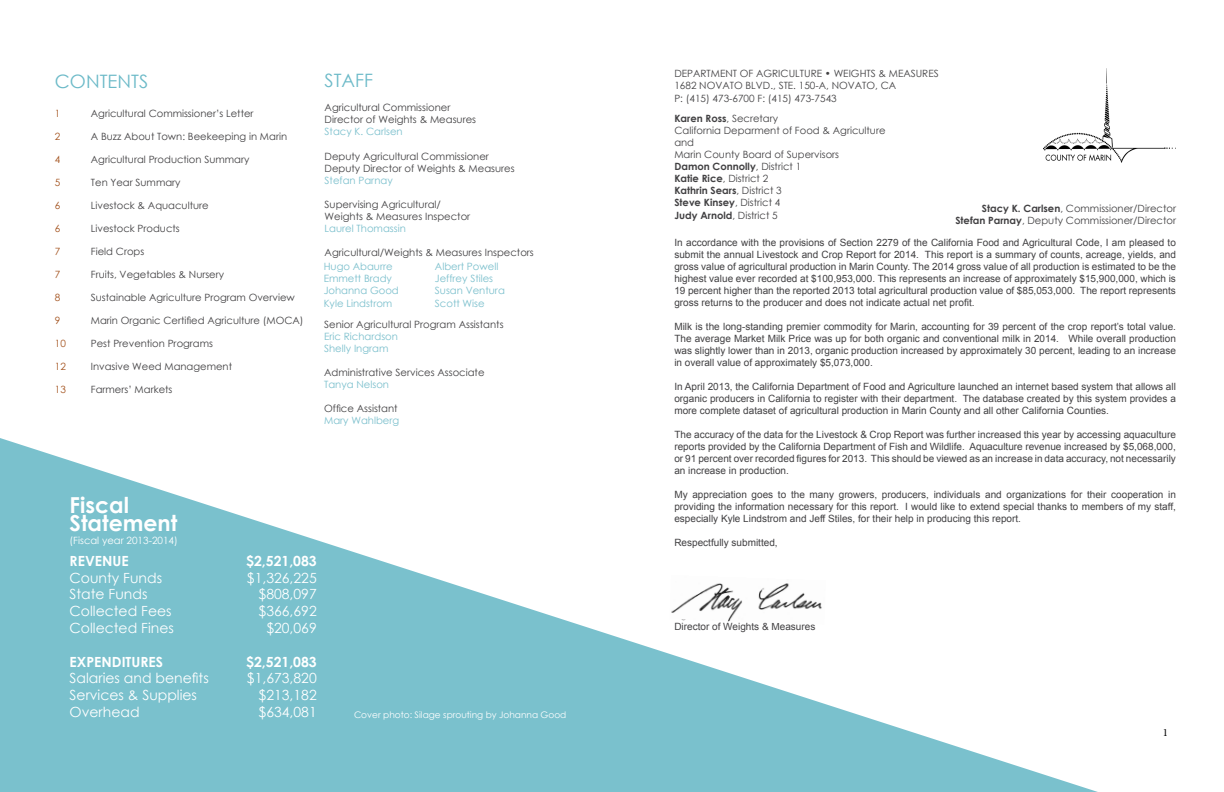
<style>
.page{position:relative;width:1224px;height:792px;background:#fff}
.page>*{position:absolute;margin:0;border:0;box-sizing:border-box;transform-origin:0 0}
.t1{font:700 22px/18px "Century Gothic";color:#fff}
.t2{font:18.5px "Century Gothic";color:#6cbac8}
.t3{font:18.4px "Century Gothic";color:#6cbac8}
.t4{font:14px/16.8px "Century Gothic";color:#fff}
.t5{font:700 14px "Century Gothic";color:#fff}
.t6{font:11px "Minion Pro";color:#000}
.t7{font:10.1px/12.1px "Century Gothic";color:#414042}
.t8{font:10.1px/12.1px "Century Gothic";color:#7abfcc}
.t9{font:10px/12px "Arial";color:#414042;text-align:justify}
.t10{font:10px/12px "Century Gothic";color:#414042}
.t11{font:10px "Century Gothic";color:#a2501b}
.t12{font:10px "Century Gothic";color:#fff}
.t13{font:700 10px "Century Gothic";color:#414042}
.t14{font:9px "Century Gothic";color:#fff}
.s1{color:#414042}
.s2{font-weight:700}
.s3{font-weight:400}
</style>
<div class="page">
<svg style="left:0;top:438px;width:1098px;height:354px;fill:#7ac1cd"></svg>
<img style="left:1044px;top:68px;width:132px;height:95px">
<img style="left:670px;top:575px;width:156px;height:50px">
<h2 class="t2" style="left:55px;top:68px;width:95px">CONTENTS</h2>
<p class="t11" style="left:55px;top:106px;width:26px">1 <span class="s1">A</span></p>
<p class="t10" style="left:98px;top:107px;width:157px">gricultural Commissioner’s Letter</p>
<p class="t11" style="left:55px;top:129px;width:26px">2 <span class="s1">A</span></p>
<p class="t10" style="left:101px;top:130px;width:188px">Buzz About Town: Beekeeping in Marin</p>
<p class="t11" style="left:55px;top:152px;width:26px">4 <span class="s1">A</span></p>
<p class="t10" style="left:98px;top:153px;width:153px">gricultural Production Summary</p>
<p class="t11" style="left:55px;top:175px;width:24px">5 <span class="s1">T</span></p>
<p class="t10" style="left:95px;top:176px;width:87px">en Year Summary</p>
<p class="t11" style="left:55px;top:198px;width:7px">6</p>
<p class="t10" style="left:91px;top:199px;width:119px">Livestock &amp; Aquaculture</p>
<p class="t11" style="left:55px;top:221px;width:7px">6</p>
<p class="t10" style="left:91px;top:222px;width:90px">Livestock Products</p>
<p class="t11" style="left:55px;top:244px;width:7px">7</p>
<p class="t10" style="left:91px;top:245px;width:55px">Field Crops</p>
<p class="t11" style="left:55px;top:267px;width:7px">7</p>
<p class="t10" style="left:91px;top:268px;width:135px">Fruits, Vegetables &amp; Nursery</p>
<p class="t11" style="left:55px;top:290px;width:7px">8</p>
<p class="t10" style="left:91px;top:291px;width:205px">Sustainable Agriculture Program Overview</p>
<p class="t11" style="left:55px;top:313px;width:27px">9 <span class="s1">M</span></p>
<p class="t10" style="left:100px;top:314px;width:176px">arin Organic Certified Agriculture (MOCA</p>
<p class="t10" style="left:300px;top:314px;width:5px">)</p>
<p class="t11" style="left:55px;top:336px;width:28px">10 <span class="s1">P</span></p>
<p class="t10" style="left:97px;top:337px;width:118px">est Prevention Programs</p>
<p class="t11" style="left:55px;top:359px;width:26px">12 <span class="s1">I</span></p>
<p class="t10" style="left:93px;top:360px;width:140px">nvasive Weed Management</p>
<p class="t11" style="left:55px;top:382px;width:13px">13</p>
<p class="t10" style="left:91px;top:383px;width:83px">Farmers’ Markets</p>
<h3 class="t3" style="left:325px;top:68px;width:50px">STAFF</h3>
<p class="t7" style="left:325px;top:102px;width:153px">Agricultural Commissioner<br>Director of Weights &amp; Measures</p>
<p class="t8" style="left:325px;top:126px;width:80px">Stacy K. Carlsen</p>
<p class="t7" style="left:325px;top:150px;width:192px">Deputy Agricultural Commissioner<br>Deputy Director of Weights &amp; Measures</p>
<p class="t8" style="left:325px;top:174px;width:70px">Stefan Parnay</p>
<p class="t7" style="left:325px;top:198px;width:147px">Supervising Agricultural/<br>Weights &amp; Measures Inspector</p>
<p class="t8" style="left:325px;top:222px;width:83px">Laurel Thomassin</p>
<p class="t7" style="left:325px;top:246px;width:211px">Agricultural/Weights &amp; Measures Inspectors</p>
<p class="t8" style="left:324px;top:260px;width:77px">H ugo Abaurre<br>Emmett Brady<br>Johanna Good<br>Kyle Lindstrom</p>
<p class="t8" style="left:435px;top:260px;width:71px">Albert Powell<br>Jeffrey Stiles<br>Susan Ventura<br>Scott Wise</p>
<p class="t7" style="left:324px;top:318px;width:181px">Senior Agricultural Program Assistants</p>
<p class="t8" style="left:324px;top:330px;width:75px">Eric Richardson<br>Shelly Ingram</p>
<p class="t7" style="left:324px;top:366px;width:162px">Administrative Services Associate</p>
<p class="t8" style="left:324px;top:378px;width:66px">Tanya Nelson</p>
<p class="t7" style="left:324px;top:403px;width:75px">Office Assistant</p>
<p class="t8" style="left:324px;top:415px;width:77px">Mary Wahlberg</p>
<h1 class="t1" style="left:70px;top:495px;width:109px">Fiscal<br>Statement</h1>
<p class="t12" style="left:70px;top:534px;width:110px">(Fiscal year 2013-2014)</p>
<h3 class="t5" style="left:70px;top:550px;width:61px">REVENUE</h3>
<h3 class="t4" style="left:70px;top:569px;width:106px">County Funds<br>State Funds<br>Collected Fees<br>Collected Fines</h3>
<h3 class="t5" style="left:70px;top:651px;width:95px">EXPENDITURES</h3>
<h3 class="t4" style="left:70px;top:670px;width:141px">Salaries and benefits<br>Services &amp; Supplies<br>Overhead</h3>
<h3 class="t5" style="left:246px;top:550px;width:72px">$2,521,083</h3>
<h3 class="t4" style="left:247px;top:569px;width:71px;text-align:right">$1,326,225 $808,097 $366,692 $20,069</h3>
<h3 class="t5" style="left:246px;top:651px;width:72px">$2,521,083</h3>
<h3 class="t4" style="left:259px;top:670px;width:60px;text-align:justify;text-indent:-12px">$1,673,820 $213,182 $634,081</h3>
<p class="t14" style="left:354px;top:708px;width:214px">Cover photo: Silage sprouting by Johanna Good</p>
<p class="t10" style="left:674px;top:67px;width:265px">Department of Agriculture • Weights &amp; Measures<br>1682 Novato blvd., ste. 150-a, novato , ca</p>
<p class="t10" style="left:674px;top:88px;width:164px;line-height:19.8px">p: (415) 473-6700 F: (415) 473-7543<br><span class="s2">Karen Ross</span>, Secretary</p>
<p class="t10" style="left:674px;top:124px;width:213px">California Deparment of Food &amp; Agriculture and<br>Marin County Board of Supervisors<br><span class="s2">Damon Connolly</span>, District 1<br><span class="s2">Katie Rice</span>, District 2<br><span class="s2">Kathrin Sears</span>, District 3<br><span class="s2">Steve Kinsey</span>, District 4</p>
<p class="t13" style="left:674px;top:207px;width:105px">Judy Arnold<span class="s3">, District 5</span></p>
<p class="t10" style="left:955px;top:202px;width:222px;text-align:right"><span class="s2">Stacy K. Carlsen</span>, Commissioner/Director<br><span class="s2">Stefan Parnay</span>, Deputy Commissioner/Director</p>
<p class="t9" style="left:674px;top:237px;width:503px">In accordance with the provisions of Section 2279 of the California Food and Agricultural Code, I am pleased to submit the annual Livestock and Crop Report for 2014. This report is a summary of counts, acreage, yields, and gross value of agricultural production in Marin County. The 2014 gross value of all production is estimated to be the highest value ever recorded at $100,953,000. This represents an increase of approximately $15,900,000, which is 19 percent higher than the reported 2013 total agricultural production value of $85,053,000. The report represents gross returns to the producer and does not indicate actual net profit.</p>
<p class="t9" style="left:674px;top:321px;width:503px">Milk is the long-standing premier commodity for Marin, accounting for 39 percent of the crop report’s total value.<br>The average Market Milk Price was up for both organic and conventional milk in 2014. While overall production was slightly lower than in 2013, organic production increased by approximately 30 percent, leading to an increase in overall value of approximately $5,073,000.</p>
<p class="t9" style="left:674px;top:381px;width:503px">In April 2013, the California Department of Food and Agriculture launched an internet based system that allows all organic producers in California to register with their department. The database created by this system provides a more complete dataset of agricultural production in Marin County and all other California Counties.</p>
<p class="t9" style="left:674px;top:429px;width:503px">The accuracy of the data for the Livestock &amp; Crop Report was further increased this year by accessing aquaculture reports provided by the California Department of Fish and Wildlife. Aquaculture revenue increased by $5,068,000, or 91 percent over recorded figures for 2013. This should be viewed as an increase in data accuracy, not necessarily an increase in production.</p>
<p class="t9" style="left:674px;top:489px;width:503px">My appreciation goes to the many growers, producers, individuals and organizations for their cooperation in providing the information necessary for this report. I would like to extend special thanks to members of my staff, especially Kyle Lindstrom and Jeff Stiles, for their help in producing this report.</p>
<p class="t9" style="left:674px;top:537px;width:105px">Respectfully submitted,</p>
<p class="t9" style="left:674px;top:621px;width:142px">Director of Weights &amp; Measures</p>
<p class="t6" style="left:1163px;top:726px;width:7px">1</p>
</div>
